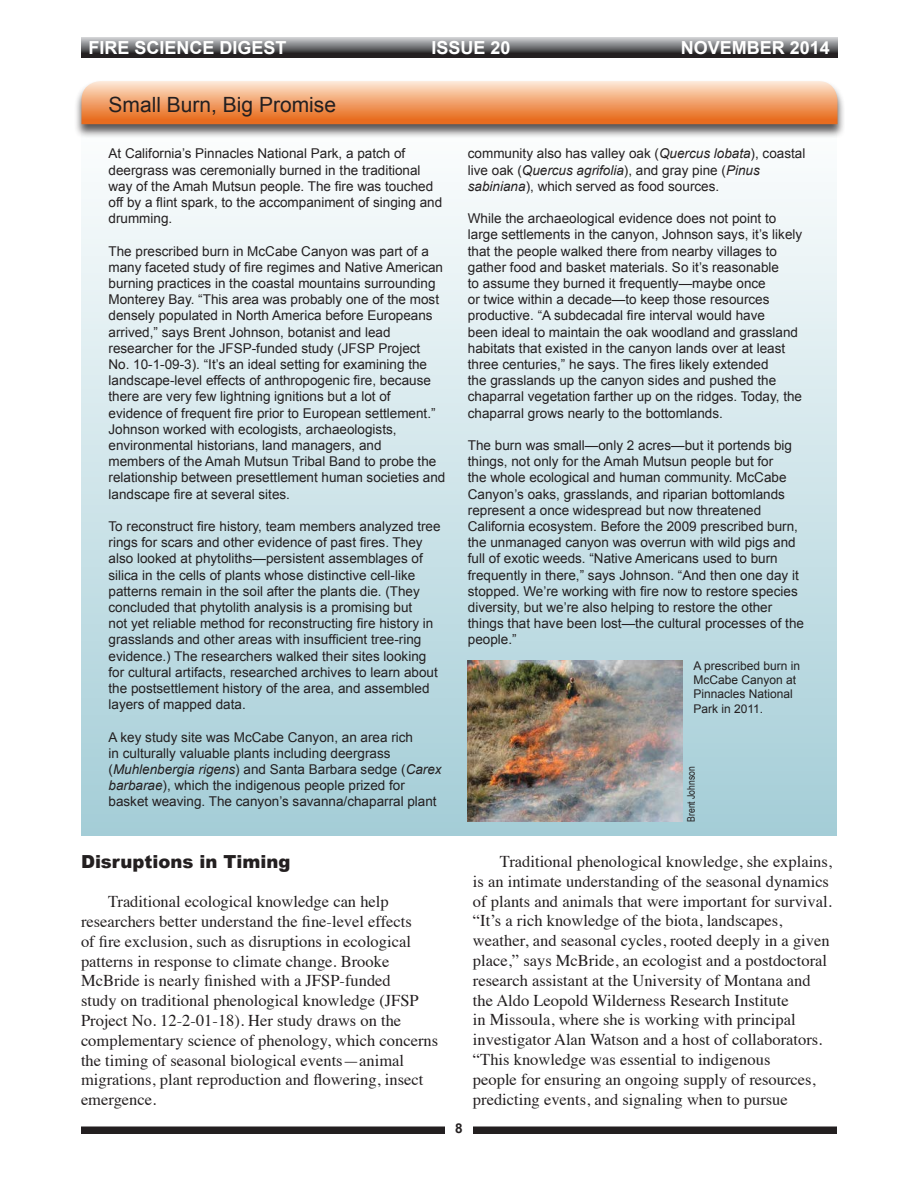
<style>
.page{position:relative;width:918px;height:1188px;background:#fff}
.page>*{position:absolute;margin:0;border:0;box-sizing:border-box;transform-origin:0 0}
.Footnote_Text{font:21px "Arial";color:#231f20}
.t1{font:700 18px "Arial";color:#fff}
.t2{font:900 18px "Arial";color:#231f20}
.t3{font:16.5px/19.8px "Times";color:#231f20}
.Footnote_Text-2{font:13.5px/16.2px "Arial";color:#231f20}
.t4{font:700 13.5px "Arial";color:#231f20}
.t5{font:12px/14.4px "Arial";color:#231f20}
.t6{font:10.5px "Arial Narrow";color:#231f20}
.s1{font-style:italic}
</style>
<div class="page">
<div style="left:81px;top:1126px;width:756px;height:8px;background:#231f20"></div>
<div style="left:446px;top:1116px;width:27px;height:32px;background:#fff"></div>
<svg style="left:82px;top:38px;width:756px;height:20px;background:#68686a"></svg>
<div style="left:82px;top:114px;width:755px;height:722px;background:linear-gradient(to bottom,#fefefe,#a4cdd7)"></div>
<div style="left:74px;top:80px;width:771px;height:59px;background:#231f20;opacity:.75"></div>
<svg style="left:82px;top:81px;width:756px;height:43px;background:#f1a470"></svg>
<img style="left:468px;top:661px;width:215px;height:161px">
<h2 class="t1" style="left:88px;top:35px;width:200px">FIRE SCIENCE DIGEST</h2>
<h2 class="t1" style="left:432px;top:35px;width:81px">ISSUE 20</h2>
<h2 class="t1" style="left:681px;top:35px;width:151px">NOVEMBER 2014</h2>
<p class="Footnote_Text" style="left:109px;top:91px;width:229px">Small Burn, Big Promise</p>
<p class="Footnote_Text-2" style="left:109px;top:146px;width:335px">At California’s Pinnacles National Park, a patch of deergrass was ceremonially burned in the traditional way of the Amah Mutsun people. The fire was touched off by a flint spark, to the accompaniment of singing and drumming.</p>
<p class="Footnote_Text-2" style="left:109px;top:243px;width:338px">The prescribed burn in McCabe Canyon was part of a many faceted study of fire regimes and Native American burning practices in the coastal mountains surrounding Monterey Bay. “This area was probably one of the most densely populated in North America before Europeans arrived,” says Brent Johnson, botanist and lead researcher for the JFSP-funded study (JFSP Project<br>No. 10-1-09-3). “It’s an ideal setting for examining the landscape-level effects of anthropogenic fire, because there are very few lightning ignitions but a lot of evidence of frequent fire prior to European settlement.” Johnson worked with ecologists, archaeologists, environmental historians, land managers, and<br>members of the Amah Mutsun Tribal Band to probe the relationship between presettlement human societies and landscape fire at several sites.</p>
<p class="Footnote_Text-2" style="left:109px;top:518px;width:334px">To reconstruct fire history, team members analyzed tree rings for scars and other evidence of past fires. They also looked at phytoliths—persistent assemblages of silica in the cells of plants whose distinctive cell-like patterns remain in the soil after the plants die. (They concluded that phytolith analysis is a promising but<br>not yet reliable method for reconstructing fire history in grasslands and other areas with insufficient tree-ring evidence.) The researchers walked their sites looking for cultural artifacts, researched archives to learn about the postsettlement history of the area, and assembled layers of mapped data.</p>
<p class="Footnote_Text-2" style="left:109px;top:729px;width:335px">A key study site was McCabe Canyon, an area rich<br>in culturally valuable plants including deergrass (<span class="s1">Muhlenbergia rigens</span>) and Santa Barbara sedge (<span class="s1">Carex barbarae</span>), which the indigenous people prized for basket weaving. The canyon’s savanna/chaparral plant</p>
<p class="Footnote_Text-2" style="left:468px;top:146px;width:339px">community also has valley oak (<span class="s1">Quercus lobata</span>), coastal live oak (<span class="s1">Quercus agrifolia</span>), and gray pine (<span class="s1">Pinus sabiniana</span>), which served as food sources.</p>
<p class="Footnote_Text-2" style="left:468px;top:210px;width:336px">While the archaeological evidence does not point to large settlements in the canyon, Johnson says, it’s likely that the people walked there from nearby villages to gather food and basket materials. So it’s reasonable<br>to assume they burned it frequently—maybe once<br>or twice within a decade—to keep those resources productive. “A subdecadal fire interval would have<br>been ideal to maintain the oak woodland and grassland habitats that existed in the canyon lands over at least three centuries,” he says. The fires likely extended<br>the grasslands up the canyon sides and pushed the chaparral vegetation farther up on the ridges. Today, the chaparral grows nearly to the bottomlands.</p>
<p class="Footnote_Text-2" style="left:468px;top:437px;width:338px">The burn was small—only 2 acres—but it portends big things, not only for the Amah Mutsun people but for<br>the whole ecological and human community. McCabe Canyon’s oaks, grasslands, and riparian bottomlands represent a once widespread but now threatened California ecosystem. Before the 2009 prescribed burn, the unmanaged canyon was overrun with wild pigs and full of exotic weeds. “Native Americans used to burn frequently in there,” says Johnson. “And then one day it stopped. We’re working with fire now to restore species diversity, but we’re also helping to restore the other things that have been lost—the cultural processes of the people.”</p>
<p class="t5" style="left:693px;top:658px;width:108px">A prescribed burn in<br>McCabe Canyon at<br>Pinnacles National<br>Park in 2011.</p>
<p class="t6" style="left:684px;top:822px;width:57px;rotate:-90deg">Brent Johnson</p>
<p class="t2" style="left:81px;top:848px;width:211px">Disruptions in Timing</p>
<p class="t3" style="left:81px;top:890px;width:359px;text-indent:27px">Traditional ecological knowledge can help researchers better understand the fine-level effects<br>of fire exclusion, such as disruptions in ecological patterns in response to climate change. Brooke McBride is nearly finished with a JFSP-funded<br>study on traditional phenological knowledge (JFSP Project No. 12-2-01-18). Her study draws on the complementary science of phenology, which concerns the timing of seasonal biological events—animal migrations, plant reproduction and flowering, insect emergence.</p>
<p class="t4" style="left:455px;top:1120px;width:9px">8</p>
<p class="t3" style="left:473px;top:850px;width:361px;text-indent:27px">Traditional phenological knowledge, she explains, is an intimate understanding of the seasonal dynamics of plants and animals that were important for survival. “It’s a rich knowledge of the biota, landscapes, weather, and seasonal cycles, rooted deeply in a given place,” says McBride, an ecologist and a postdoctoral research assistant at the University of Montana and the Aldo Leopold Wilderness Research Institute<br>in Missoula, where she is working with principal investigator Alan Watson and a host of collaborators. “This knowledge was essential to indigenous<br>people for ensuring an ongoing supply of resources, predicting events, and signaling when to pursue</p>
</div>
